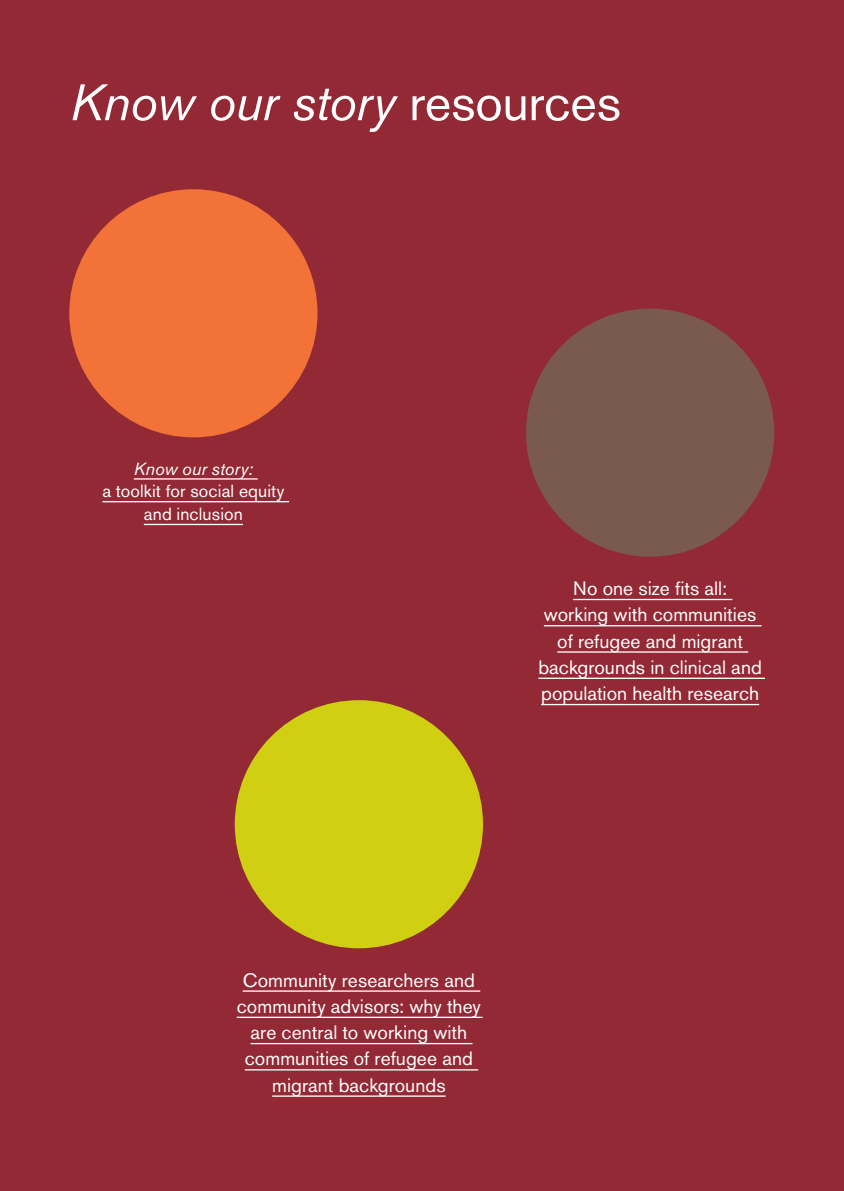
<style>
.page{position:relative;width:844px;height:1191px;background:#fff}
.page>*{position:absolute;margin:0;border:0;box-sizing:border-box;transform-origin:0 0}
.Heading_1{font:italic 50.75px "Akzidenz Grotesk BQ";letter-spacing:-.01em;color:#fff}
.Body{font:19.25px/26.2px "Akzidenz Grotesk BQ";letter-spacing:.005em;color:#fff;text-align:center}
.Body-2{font:17.5px/22.8px "Akzidenz Grotesk BQ";letter-spacing:.01em;color:#fff;text-align:center}
.s1{font-style:normal}
.s2{font-style:italic}
</style>
<div class="page">
<div style="left:0;top:0;width:843px;height:1191px;background:#922934"></div>
<div style="left:69px;top:189px;width:248px;height:248px;background:#f37237;border-radius:50%"></div>
<div style="left:235px;top:700px;width:248px;height:248px;background:#d1cf12;border-radius:50%"></div>
<div style="left:526px;top:308px;width:248px;height:249px;background:#795a4d;border-radius:50%"></div>
<hr style="left:243px;top:990px;width:237px;height:1px;background:#fff">
<hr style="left:237px;top:1016px;width:245px;height:2px;background:#fff">
<hr style="left:250px;top:1043px;width:222px;height:1px;background:#fff">
<hr style="left:245px;top:1069px;width:233px;height:1px;background:#fff">
<hr style="left:272px;top:1095px;width:173px;height:1px;background:#fff">
<hr style="left:573px;top:599px;width:159px;height:1px;background:#fff">
<hr style="left:543px;top:625px;width:218px;height:1px;background:#fff">
<hr style="left:557px;top:651px;width:191px;height:1px;background:#fff">
<hr style="left:538px;top:677px;width:226px;height:2px;background:#fff">
<hr style="left:541px;top:704px;width:218px;height:1px;background:#fff">
<hr style="left:134px;top:478px;width:124px;height:1px;background:#fff">
<hr style="left:102px;top:501px;width:187px;height:1px;background:#fff">
<hr style="left:144px;top:524px;width:99px;height:1px;background:#fff">
<p class="Heading_1" style="left:69px;top:72px;width:553px">Know our story <span class="s1">resources</span></p>
<p class="Body-2" style="left:102px;top:457px;width:183px"><span class="s2">Know our story:<br></span>a toolkit for social equity and inclusion</p>
<p class="Body" style="left:538px;top:575px;width:225px">No one size fits all:<br>working with communities of refugee and migrant backgrounds in clinical and population health research</p>
<p class="Body" style="left:237px;top:966px;width:246px">Community researchers and community advisors: why they are central to working with communities of refugee and migrant backgrounds</p>
</div>
